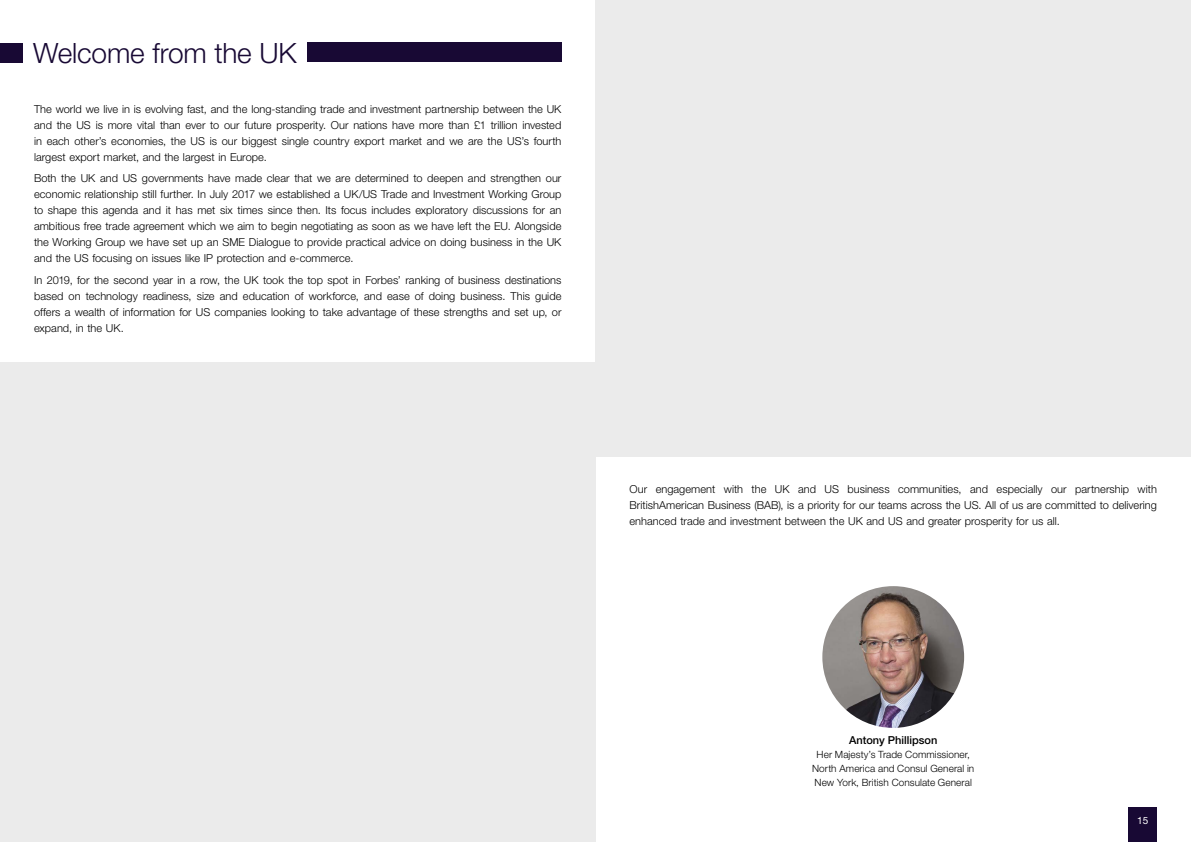
<style>
.page{position:relative;width:1191px;height:842px;background:#fff}
.page>*{position:absolute;margin:0;border:0;box-sizing:border-box;transform-origin:0 0}
.t1{font:300 28px "Helvetica Neue";letter-spacing:-.005em;color:#180934}
.t2{font:300 11px/16px "Helvetica Neue";color:#000;text-align:justify}
.t3{font:500 11px "Helvetica Neue";color:#000}
.t4{font:300 10px/14px "Helvetica Neue";letter-spacing:.005em;color:#000;text-align:center}
.t5{font:10px "Helvetica Neue";color:#fff}
</style>
<div class="page">
<div style="left:1128px;top:808px;width:29px;height:34px;background:#180934"></div>
<div style="left:0;top:43px;width:23px;height:20px;background:#180934"></div>
<div style="left:307px;top:43px;width:254px;height:19px;background:#180934"></div>
<img style="left:822px;top:586px;width:142px;height:142px;border-radius:71px">
<div style="left:595px;top:0;width:596px;height:456px;background:#ebebeb"></div>
<div style="left:0;top:363px;width:595px;height:479px;background:#ebebeb"></div>
<p class="t1" style="left:33px;top:35px;width:265px">Welcome from the UK</p>
<p class="t2" style="left:34px;top:101px;width:529px">The world we live in is evolving fast, and the long-standing trade and investment partnership between the UK and the US is more vital than ever to our future prosperity. Our nations have more than £1 trillion invested in each other’s economies, the US is our biggest single country export market and we are the US’s fourth largest export market, and the largest in Europe.</p>
<p class="t2" style="left:34px;top:170px;width:529px">Both the UK and US governments have made clear that we are determined to deepen and strengthen our economic relationship still further. In July 2017 we established a UK/US Trade and Investment Working Group to shape this agenda and it has met six times since then. Its focus includes exploratory discussions for an ambitious free trade agreement which we aim to begin negotiating as soon as we have left the EU. Alongside the Working Group we have set up an SME Dialogue to provide practical advice on doing business in the UK and the US focusing on issues like IP protection and e-commerce.</p>
<p class="t2" style="left:34px;top:272px;width:529px">In 2019, for the second year in a row, the UK took the top spot in Forbes’ ranking of business destinations based on technology readiness, size and education of workforce, and ease of doing business. This guide offers a wealth of information for US companies looking to take advantage of these strengths and set up, or expand, in the UK.</p>
<p class="t2" style="left:629px;top:481px;width:529px">Our engagement with the UK and US business communities, and especially our partnership with BritishAmerican Business (BAB), is a priority for our teams across the US. All of us are committed to delivering enhanced trade and investment between the UK and US and greater prosperity for us all.</p>
<p class="t3" style="left:849px;top:734px;width:90px">Antony Phillipson</p>
<p class="t4" style="left:812px;top:747px;width:164px">Her Majesty’s Trade Commissioner,<br>North America and Consul General in<br>New York, British Consulate General</p>
<p class="t5" style="left:1137px;top:814px;width:13px">15</p>
</div>
